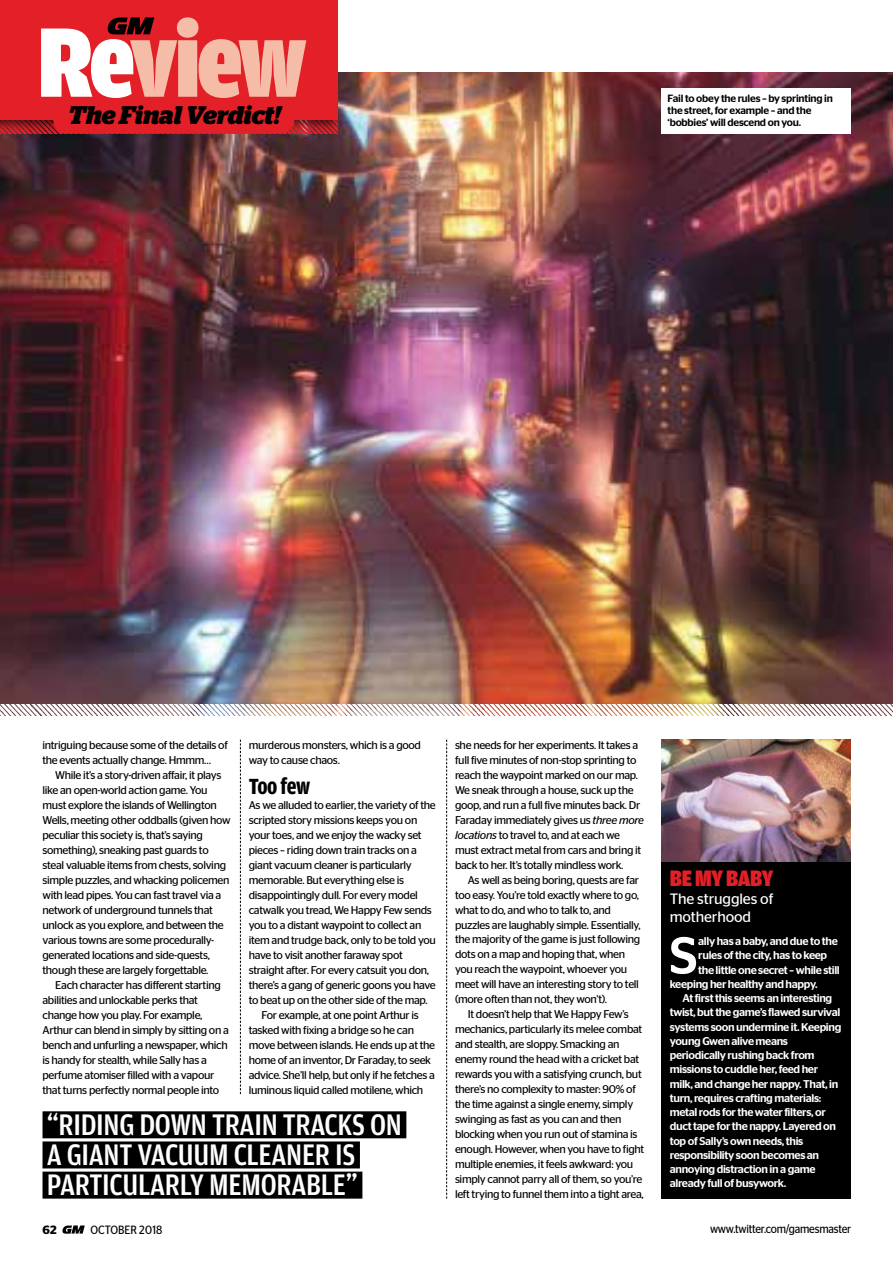
<style>
.page{position:relative;width:893px;height:1263px;background:#fff}
.page>*{position:absolute;margin:0;border:0;box-sizing:border-box;transform-origin:0 0}
.t1{font:900 104.85px "Amplitude Cond";letter-spacing:-.035em;color:#f5bca7}
.t2{font:500 51.9px "Stag Sans";color:#fff}
.t3{font:500 31.5px/30.2px "Amplitude Cond";letter-spacing:-.01em;color:#fff}
.t4{font:italic 700 25.5px "Stag";color:#000}
.t5{font:900 23.7px "Amplitude Cond";color:#e31f27}
.t6{font:700 23.25px "Amplitude Cond";color:#000}
.t7{font:15px/18px "Stag Sans";letter-spacing:-.01em;color:#fff}
.t8{font:12px "Stag Sans";letter-spacing:-.02em;color:#000;scale:.9 1}
.t9{font:12px "Stag Sans";color:#000;scale:.9 1}
.t10{font:600 12px "Stag Sans";color:#000}
.t11{font:11.25px/15px "Stag Sans";letter-spacing:-.03em;color:#000}
.t12{font:500 11.25px "Stag Sans";letter-spacing:-.03em;color:#fff}
.t13{font:500 10.5px/12px "Stag Sans";letter-spacing:-.02em;color:#000}
.s1{color:#fff}
.s2{font-style:italic}
</style>
<div class="page">
<svg style="left:62px;top:1225px;width:23px;height:8px"></svg>
<img style="left:0;top:72px;width:893px;height:633px">
<div style="left:661px;top:740px;width:189px;height:458px;background:#000"></div>
<img style="left:0;top:705px;width:893px;height:10px">
<svg style="left:240px;top:740px;width:1px;height:354px"></svg>
<svg style="left:446px;top:740px;width:1px;height:458px"></svg>
<img style="left:661px;top:740px;width:189px;height:121px">
<div style="left:43px;top:1111px;width:363px;height:27px;background:#000"></div>
<div style="left:43px;top:1141px;width:317px;height:27px;background:#000"></div>
<div style="left:43px;top:1171px;width:319px;height:27px;background:#000"></div>
<div style="left:661px;top:88px;width:189px;height:45px;background:#fff"></div>
<div style="left:0;top:0;width:340px;height:131px;background:#000;opacity:.55"></div>
<div style="left:0;top:0;width:337px;height:119px;background:#e31f27"></div>
<div style="left:54px;top:119px;width:240px;height:15px;background:#e31f27"></div>
<svg style="left:107px;top:17px;width:48px;height:18px"></svg>
<h1 class="t1" style="left:38px;top:5px;width:270px"><span class="s1">Re</span>view</h1>
<h3 class="t4" style="left:69px;top:100px;width:213px">The Final Verdict!</h3>
<p class="t13" style="left:668px;top:92px;width:167px">Fail to obey the rules – by sprinting in the street, for example – and the ‘bobbies’ will descend on you.</p>
<p class="t11" style="left:43px;top:737px;width:187px">intriguing because some of the details of the events actually change. Hmmm…</p>
<p class="t11" style="left:43px;top:767px;width:190px;text-indent:13px">While it’s a story-driven affair, it plays like an open-world action game. You must explore the islands of Wellington Wells, meeting other oddballs (given how peculiar this society is, that’s saying something), sneaking past guards to steal valuable items from chests, solving simple puzzles, and whacking policemen with lead pipes. You can fast travel via a network of underground tunnels that unlock as you explore, and between the various towns are some procedurally&shy;generated locations and side-quests, though these are largely forgettable.</p>
<p class="t11" style="left:43px;top:977px;width:188px;text-indent:13px">Each character has different starting abilities and unlockable perks that change how you play. For example, Arthur can blend in simply by sitting on a bench and unfurling a newspaper, which is handy for stealth, while Sally has a perfume atomiser filled with a vapour that turns perfectly normal people into</p>
<p class="t11" style="left:249px;top:737px;width:174px">murderous monsters, which is a good way to cause chaos.</p>
<h3 class="t6" style="left:249px;top:773px;width:63px">Too few</h3>
<p class="t11" style="left:249px;top:797px;width:189px">As we alluded to earlier, the variety of the</p>
<p class="t11" style="left:249px;top:812px;width:170px">scripted story missions keeps you on</p>
<p class="t11" style="left:249px;top:827px;width:174px">your toes, and we enjoy the wacky set</p>
<p class="t11" style="left:249px;top:842px;width:170px">pieces – riding down train tracks on a</p>
<p class="t11" style="left:249px;top:857px;width:165px">giant vacuum cleaner is particularly</p>
<p class="t11" style="left:249px;top:872px;width:157px">memorable. But everything else is</p>
<p class="t11" style="left:249px;top:887px;width:171px">disappointingly dull. For every model</p>
<p class="t11" style="left:249px;top:902px;width:185px">catwalk you tread, We Happy Few sends</p>
<p class="t11" style="left:249px;top:917px;width:174px">you to a distant waypoint to collect an</p>
<p class="t11" style="left:249px;top:932px;width:189px">item and trudge back, only to be told you</p>
<p class="t11" style="left:249px;top:947px;width:156px">have to visit another faraway spot</p>
<p class="t11" style="left:249px;top:962px;width:182px">straight after. For every catsuit you don,</p>
<p class="t11" style="left:249px;top:977px;width:189px">there’s a gang of generic goons you have</p>
<p class="t11" style="left:249px;top:992px;width:180px">to beat up on the other side of the map.</p>
<p class="t11" style="left:261px;top:1007px;width:159px">For example, at one point Arthur is</p>
<p class="t11" style="left:249px;top:1022px;width:167px">tasked with fixing a bridge so he can</p>
<p class="t11" style="left:249px;top:1037px;width:188px">move between islands. He ends up at the</p>
<p class="t11" style="left:249px;top:1052px;width:184px">home of an inventor, Dr Faraday, to seek</p>
<p class="t11" style="left:249px;top:1067px;width:188px">advice. She’ll help, but only if he fetches a</p>
<p class="t11" style="left:249px;top:1082px;width:176px">luminous liquid called motilene, which</p>
<h3 class="t3" style="left:47px;top:1109px;width:357px">“RIDING DOWN TRAIN TRACKS ON<br>A GIANT VACUUM CLEANER IS<br>PARTICULARLY MEMORABLE”</h3>
<p class="t11" style="left:455px;top:737px;width:191px">she needs for her experiments. It takes a full five minutes of non-stop sprinting to reach the waypoint marked on our map.<br>We sneak through a house, suck up the goop, and run a full five minutes back. Dr Faraday immediately gives us <span class="s2">three more locations</span> to travel to, and at each we must extract metal from cars and bring it back to her. It’s totally mindless work.</p>
<p class="t11" style="left:455px;top:872px;width:187px;text-indent:13px">As well as being boring, quests are far too easy. You’re told exactly where to go, what to do, and who to talk to, and puzzles are laughably simple. Essentially, the majority of the game is just following dots on a map and hoping that, when you reach the waypoint, whoever you meet will have an interesting story to tell (more often than not, they won’t).</p>
<p class="t11" style="left:455px;top:1007px;width:191px;text-indent:13px">It doesn’t help that We Happy Few’s mechanics, particularly its melee combat and stealth, are sloppy. Smacking an enemy round the head with a cricket bat rewards you with a satisfying crunch, but there’s no complexity to master: 90% of the time against a single enemy, simply swinging as fast as you can and then blocking when you run out of stamina is enough. However, when you have to fight multiple enemies, it feels awkward: you simply cannot parry all of them, so you’re left trying to funnel them into a tight area,</p>
<h3 class="t5" style="left:670px;top:866px;width:105px">Be my baby</h3>
<h3 class="t7" style="left:670px;top:890px;width:105px">The struggles of motherhood</h3>
<h2 class="t2" style="left:670px;top:926px;width:29px">S</h2>
<p class="t12" style="left:698px;top:935px;width:141px">ally has a baby, and due to the</p>
<p class="t12" style="left:698px;top:949px;width:130px">rules of the city, has to keep</p>
<p class="t12" style="left:698px;top:963px;width:143px">the little one secret – while still</p>
<p class="t12" style="left:670px;top:977px;width:149px">keeping her healthy and happy.</p>
<p class="t12" style="left:682px;top:992px;width:151px">At first this seems an interesting</p>
<p class="t12" style="left:670px;top:1006px;width:172px">twist, but the game’s flawed survival</p>
<p class="t12" style="left:670px;top:1020px;width:173px">systems soon undermine it. Keeping</p>
<p class="t12" style="left:670px;top:1034px;width:120px">young Gwen alive means</p>
<p class="t12" style="left:670px;top:1049px;width:146px">periodically rushing back from</p>
<p class="t12" style="left:670px;top:1063px;width:150px">missions to cuddle her, feed her</p>
<p class="t12" style="left:670px;top:1077px;width:170px">milk, and change her nappy. That, in</p>
<p class="t12" style="left:670px;top:1091px;width:153px">turn, requires crafting materials:</p>
<p class="t12" style="left:670px;top:1106px;width:158px">metal rods for the water filters, or</p>
<p class="t12" style="left:670px;top:1120px;width:168px">duct tape for the nappy. Layered on</p>
<p class="t12" style="left:670px;top:1134px;width:135px">top of Sally’s own needs, this</p>
<p class="t12" style="left:670px;top:1148px;width:151px">responsibility soon becomes an</p>
<p class="t12" style="left:670px;top:1163px;width:147px">annoying distraction in a game</p>
<p class="t12" style="left:670px;top:1177px;width:118px">already full of busywork.</p>
<p class="t10" style="left:43px;top:1222px;width:16px">62</p>
<p class="t9" style="left:91px;top:1223px;width:81px">October 2018</p>
<p class="t8" style="left:710px;top:1222px;width:158px">www.twitter.com/gamesmaster</p>
</div>
